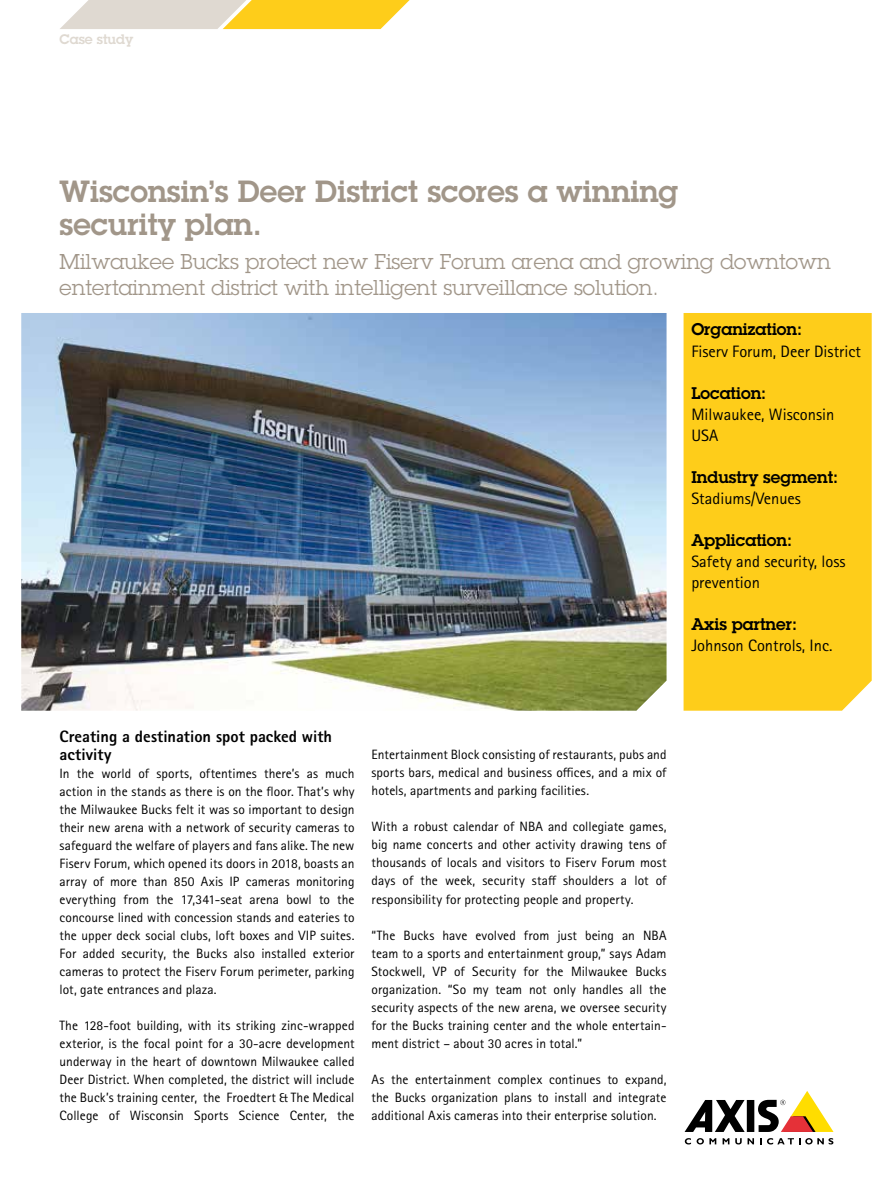
<style>
.page{position:relative;width:893px;height:1191px;background:#fff}
.page>*{position:absolute;margin:0;border:0;box-sizing:border-box;transform-origin:0 0}
.t1{font:600 30px/33px "Lubalin Graph ECG";color:#a19689}
.t2{font:21px/25.5px "Lubalin Graph ECG";color:#a19689}
.t3{font:16.5px/21px "Rotis Sans Serif Pro";color:#000}
.t4{font:600 16.5px "Lubalin Graph ECG";color:#000}
.t5{font:800 16.5px/18px "Rotis Sans Serif Pro";color:#000}
.t6{font:13.5px/18px "Rotis Sans Serif Pro";letter-spacing:.005em;color:#000;text-align:justify}
.t7{font:600 13.5px "Lubalin Graph ECG";color:#dfd9d1}
</style>
<div class="page">
<div style="left:747px;top:1100px;width:7px;height:32px;background:#000"></div>
<svg style="left:685px;top:1100px;width:60px;height:32px"></svg>
<svg style="left:758px;top:1091px;width:75px;height:41px"></svg>
<svg style="left:685px;top:1138px;width:6px;height:6px"></svg>
<svg style="left:697px;top:1138px;width:19px;height:6px"></svg>
<svg style="left:723px;top:1138px;width:6px;height:6px"></svg>
<svg style="left:735px;top:1138px;width:19px;height:6px"></svg>
<svg style="left:760px;top:1138px;width:73px;height:6px"></svg>
<div style="left:684px;top:313px;width:188px;height:397px;background:#fecd1a"></div>
<img style="left:21px;top:313px;width:645px;height:397px">
<svg style="left:60px;top:0;width:350px;height:29px;background:#f0d782"></svg>
<p class="t7" style="left:60px;top:30px;width:75px">Case study</p>
<h1 class="t1" style="left:60px;top:175px;width:620px">Wisconsin’s Deer District scores a winning security plan.</h1>
<h2 class="t2" style="left:60px;top:249px;width:773px">Milwaukee Bucks protect new Fiserv Forum arena and growing downtown entertainment district with intelligent surveillance solution.</h2>
<p class="t4" style="left:691px;top:319px;width:112px">Organization:</p>
<p class="t3" style="left:691px;top:340px;width:171px">Fiserv Forum, Deer District</p>
<p class="t4" style="left:691px;top:382px;width:76px">Location:</p>
<p class="t3" style="left:691px;top:403px;width:144px">Milwaukee, Wisconsin<br>USA</p>
<p class="t4" style="left:691px;top:466px;width:148px">Industry segment:</p>
<p class="t3" style="left:691px;top:487px;width:111px">Stadiums/Venues</p>
<p class="t4" style="left:691px;top:529px;width:102px">Application:</p>
<p class="t3" style="left:691px;top:550px;width:156px">Safety and security, loss prevention</p>
<p class="t4" style="left:691px;top:613px;width:107px">Axis partner:</p>
<p class="t3" style="left:691px;top:634px;width:143px">Johnson Controls, Inc.</p>
<p class="t5" style="left:60px;top:727px;width:274px">Creating a destination spot packed with activity</p>
<p class="t6" style="left:60px;top:764px;width:297px">In the world of sports, oftentimes there’s as much action in the stands as there is on the floor. That’s why the Milwaukee Bucks felt it was so important to design their new arena with a network of security cameras to safeguard the welfare of players and fans alike. The new Fiserv Forum, which opened its doors in 2018, boasts an array of more than 850 Axis IP cameras monitoring everything from the 17,341-seat arena bowl to the concourse lined with concession stands and eateries to the upper deck social clubs, loft boxes and VIP suites.<br>For added security, the Bucks also installed exterior cameras to protect the Fiserv Forum perimeter, parking lot, gate entrances and plaza.</p>
<p class="t6" style="left:60px;top:1016px;width:297px">The 128-foot building, with its striking zinc-wrapped exterior, is the focal point for a 30-acre development underway in the heart of downtown Milwaukee called Deer District. When completed, the district will include the Buck’s training center, the Froedtert &amp; The Medical College of Wisconsin Sports Science Center, the</p>
<p class="t6" style="left:372px;top:746px;width:297px">Entertainment Block consisting of restaurants, pubs and sports bars, medical and business offices, and a mix of hotels, apartments and parking facilities.</p>
<p class="t6" style="left:372px;top:818px;width:297px">With a robust calendar of NBA and collegiate games, big name concerts and other activity drawing tens of thousands of locals and visitors to Fiserv Forum most days of the week, security staff shoulders a lot of responsibility for protecting people and property.</p>
<p class="t6" style="left:372px;top:926px;width:296px">“The Bucks have evolved from just being an NBA team to a sports and entertainment group,” says Adam Stockwell, VP of Security for the Milwaukee Bucks organization. “So my team not only handles all the security aspects of the new arena, we oversee security for the Bucks training center and the whole entertain&shy;ment district – about 30 acres in total.”</p>
<p class="t6" style="left:372px;top:1070px;width:297px">As the entertainment complex continues to expand, the Bucks organization plans to install and integrate additional Axis cameras into their enterprise solution.</p>
</div>
